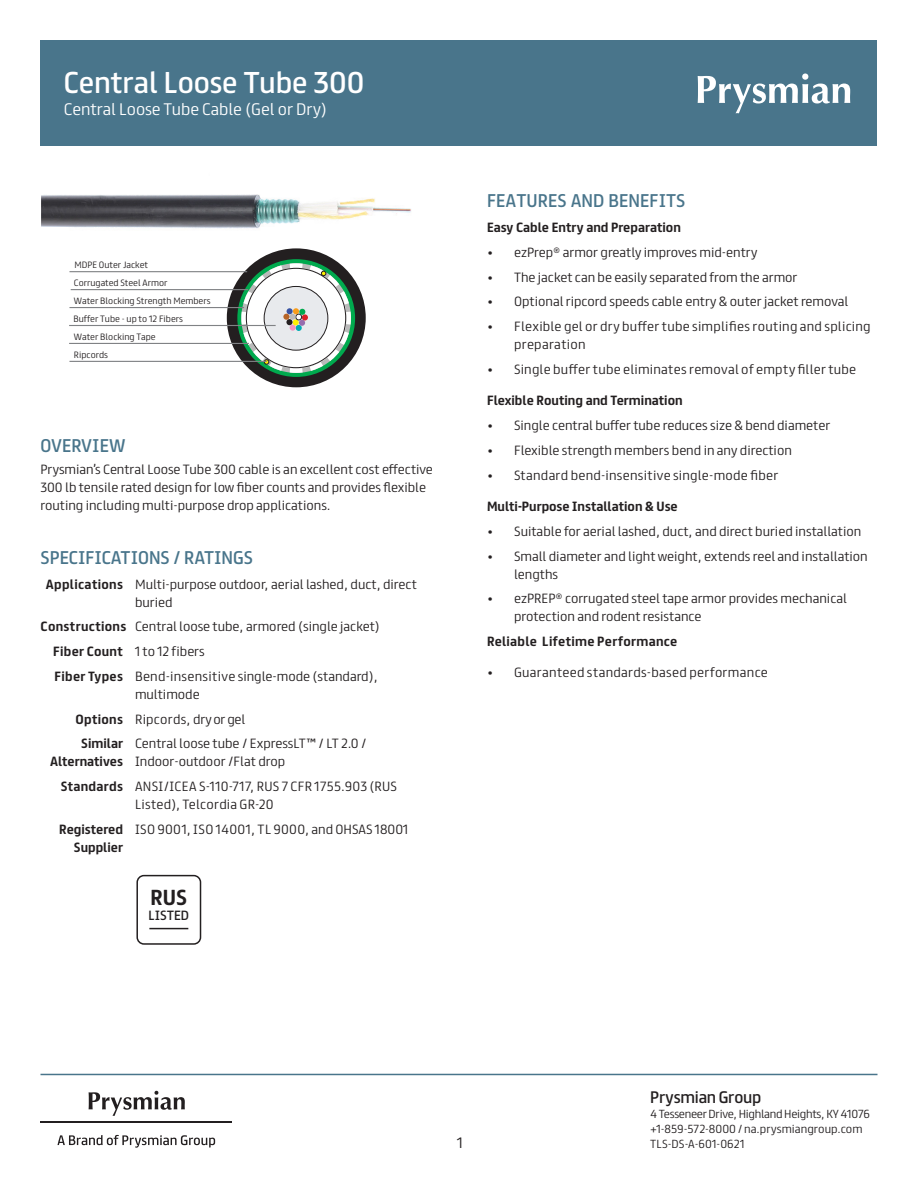
<style>
.page{position:relative;width:918px;height:1188px;background:#fff}
.page>*{position:absolute;margin:0;border:0;box-sizing:border-box;transform-origin:0 0}
.t1{font:27px "FS Truman";color:#fff}
.t2{font:700 19.5px "FS Truman";color:#231f20}
.body_second_paragrap{font:16.5px "FS Truman";color:#49758b}
.Cover_Page_Body_Copy{font:16.5px "FS Truman";color:#49758b}
._3_Subs_Blue{font:16.5px "FS Truman";color:#49758b}
.t3{font:300 15px "FS Truman";color:#fff}
._8_Intro_text{font:15px "FS Truman";letter-spacing:-.02em;color:#231f20}
.t4{font:300 13.5px "FS Truman";color:#231f20}
.body_second_paragrap-2{font:300 12px/18px "FS Truman";color:#231f20}
.Body_Copy_for_Overvi{font:300 12px/18px "FS Truman";color:#231f20}
.Body_copy{font:300 12px/18px "FS Truman";color:#231f20}
.Line_Items_under_fea{font:300 12px "FS Truman";color:#231f20}
.Body_copy-2{font:700 12px "FS Truman";color:#231f20}
.body_second_paragrap-3{font:300 12px/18px "FS Truman";letter-spacing:.02em;color:#231f20}
.Line_Items_under_fea-2{font:300 12px/18px "FS Truman";letter-spacing:.025em;color:#231f20}
.Line_Items_under_fea-3{font:300 12px "FS Truman";letter-spacing:.02em;color:#231f20}
.Body_Copy_for_Overvi-2{font:300 12px "FS Truman";letter-spacing:.02em;color:#231f20}
.Body_Copy_for_Overvi-3{font:300 12px "FS Truman";letter-spacing:.025em;color:#231f20}
.Body_copy-3{font:300 12px "FS Truman";letter-spacing:.025em;color:#231f20}
.Body_copy-4{font:700 12px "FS Truman";letter-spacing:.02em;color:#231f20}
.t5{font:12px "FS Truman";color:#231f20}
._8_Intro_text-2{font:300 10.5px "FS Truman";letter-spacing:-.02em;color:#231f20}
._8_Intro_text-3{font:300 10.5px "FS Truman";letter-spacing:.005em;color:#231f20}
._8_Intro_text-4{font:300 10.5px "FS Truman";letter-spacing:.015em;color:#231f20}
.t6{font:300 8.25px/18px "FS Truman";color:#231f20}
.s1{font-weight:700}
</style>
<div class="page">
<div style="left:40px;top:40px;width:838px;height:106px;background:#49758b"></div>
<svg style="left:698px;top:74px;width:152px;height:39px"></svg>
<hr style="left:40px;top:1122px;width:192px;height:1px;background:#231f20">
<svg style="left:57px;top:1135px;width:158px;height:13px"></svg>
<svg style="left:89px;top:1091px;width:96px;height:25px"></svg>
<hr style="left:40px;top:1074px;width:838px;height:1px;background:#49758b">
<div style="left:136px;top:875px;width:65px;height:70px;border:2px solid #231f20;border-radius:7px"></div>
<hr style="left:149px;top:928px;width:39px;height:1px;background:#231f20">
<img style="left:41px;top:194px;width:370px;height:35px">
<div style="left:227px;top:248px;width:139px;height:139px;background:#231f20;border-radius:50%"></div>
<hr style="left:69px;top:343px;width:180px;height:1px;background:#808285">
<hr style="left:71px;top:289px;width:177px;height:1px;background:#808285">
<hr style="left:69px;top:307px;width:175px;height:1px;background:#808285">
<hr style="left:69px;top:271px;width:178px;height:1px;background:#808285">
<hr style="left:69px;top:325px;width:207px;height:1px;background:#808285">
<hr style="left:69px;top:361px;width:198px;height:1px;background:#808285">
<svg style="left:239px;top:261px;width:114px;height:114px"></svg>
<p class="t1" style="left:64px;top:59px;width:302px">Central Loose Tube 300</p>
<p class="t3" style="left:64px;top:96px;width:265px">Central Loose Tube Cable (Gel or Dry)</p>
<p class="t6" style="left:75px;top:255px;width:75px">MDPE Outer Jacket</p>
<p class="t6" style="left:74px;top:273px;width:138px">Corrugated Steel Armor<br>Water Blocking Strength Members</p>
<p class="t6" style="left:73px;top:309px;width:111px">Buffer Tube - up to 12 Fibers</p>
<p class="t6" style="left:74px;top:345px;width:36px">Ripcords</p>
<p class="t6" style="left:74px;top:327px;width:83px">Water Blocking Tape</p>
<p class="_3_Subs_Blue" style="left:40px;top:431px;width:87px">OVERVIEW</p>
<p class="Body_Copy_for_Overvi" style="left:40px;top:460px;width:394px">Prysmian’s Central Loose Tube 300 cable is an excellent cost effective<br>300 lb tensile rated design for low fiber counts and provides flexible routing including multi-purpose drop applications.</p>
<p class="body_second_paragrap" style="left:40px;top:543px;width:214px">SPECIFICATIONS / RATINGS</p>
<p class="body_second_paragrap-2" style="left:135px;top:574px;width:283px;text-indent:-89px"><span class="s1">Applications</span> Multi-purpose outdoor, aerial lashed, duct, direct buried</p>
<p class="body_second_paragrap-2" style="left:40px;top:617px;width:341px"><span class="s1">Constructions</span> Central loose tube, armored (single jacket)</p>
<p class="body_second_paragrap-2" style="left:53px;top:641px;width:153px"><span class="s1">Fiber Count</span> 1 to 12 fibers</p>
<p class="body_second_paragrap-2" style="left:135px;top:666px;width:244px;text-indent:-80px"><span class="s1">Fiber Types</span> Bend-insensitive single-mode (standard), multimode</p>
<p class="body_second_paragrap-2" style="left:75px;top:709px;width:171px"><span class="s1">Options</span> Ripcords, dry or gel</p>
<p class="body_second_paragrap-2" style="left:81px;top:734px;width:287px"><span class="s1">Similar</span> Central loose tube / ExpressLT™ / LT 2.0 /</p>
<p class="body_second_paragrap-2" style="left:50px;top:752px;width:237px"><span class="s1">Alternatives</span> Indoor-outdoor /Flat drop</p>
<p class="body_second_paragrap-3" style="left:135px;top:776px;width:263px;text-indent:-74px"><span class="s1">Standards</span> ANSI/ICEA S-110-717, RUS 7 CFR 1755.903 (RUS<br>Listed), Telcordia GR-20</p>
<p class="Body_Copy_for_Overvi-2" style="left:59px;top:819px;width:351px"><span class="s1">Registered</span> ISO 9001, ISO 14001, TL 9000, and OHSAS 18001</p>
<p class="Body_copy-2" style="left:74px;top:837px;width:51px">Supplier</p>
<p class="t2" style="left:151px;top:881px;width:38px">RUS</p>
<p class="t5" style="left:149px;top:905px;width:42px">LISTED</p>
<p class="Cover_Page_Body_Copy" style="left:487px;top:187px;width:200px">FEATURES AND BENEFITS</p>
<p class="Body_copy-2" style="left:487px;top:217px;width:195px">Easy Cable Entry and Preparation</p>
<p class="Line_Items_under_fea" style="left:487px;top:242px;width:272px">• ezPrep<sup>®</sup> armor greatly improves mid-entry</p>
<p class="Line_Items_under_fea" style="left:487px;top:266px;width:312px">• The jacket can be easily separated from the armor</p>
<p class="Line_Items_under_fea" style="left:487px;top:291px;width:363px">• Optional ripcord speeds cable entry &amp; outer jacket removal</p>
<p class="Line_Items_under_fea-2" style="left:514px;top:316px;width:358px;text-indent:-27px">• Flexible gel or dry buffer tube simplifies routing and splicing preparation</p>
<p class="Line_Items_under_fea-3" style="left:487px;top:359px;width:371px">• Single buffer tube eliminates removal of empty filler tube</p>
<p class="Body_copy-2" style="left:487px;top:390px;width:197px">Flexible Routing and Termination</p>
<p class="Body_Copy_for_Overvi" style="left:487px;top:415px;width:345px">• Single central buffer tube reduces size &amp; bend diameter</p>
<p class="Body_Copy_for_Overvi" style="left:487px;top:440px;width:306px">• Flexible strength members bend in any direction</p>
<p class="Body_Copy_for_Overvi-3" style="left:487px;top:464px;width:293px">• Standard bend-insensitive single-mode fiber</p>
<p class="Body_copy-2" style="left:487px;top:496px;width:192px">Multi-Purpose Installation &amp; Use</p>
<p class="Body_copy" style="left:487px;top:521px;width:376px">• Suitable for aerial lashed, duct, and direct buried installation</p>
<p class="Body_copy" style="left:514px;top:546px;width:355px;text-indent:-27px">• Small diameter and light weight, extends reel and installation lengths</p>
<p class="Body_copy" style="left:514px;top:589px;width:334px;text-indent:-27px">• ezPREP<sup>®</sup> corrugated steel tape armor provides mechanical protection and rodent resistance</p>
<p class="Body_copy-4" style="left:487px;top:631px;width:192px">Reliable Lifetime Performance</p>
<p class="Body_copy-3" style="left:487px;top:662px;width:282px">• Guaranteed standards-based performance</p>
<p class="t4" style="left:457px;top:1130px;width:7px">1</p>
<p class="_8_Intro_text" style="left:650px;top:1084px;width:113px">Prysmian Group</p>
<p class="_8_Intro_text-2" style="left:650px;top:1104px;width:221px">4 Tesseneer Drive, Highland Heights, KY 41076</p>
<p class="_8_Intro_text-3" style="left:650px;top:1119px;width:214px">+1-859-572-8000 / na.prysmiangroup.com</p>
<p class="_8_Intro_text-4" style="left:650px;top:1134px;width:96px">TLS-DS-A-601-0621</p>
</div>
